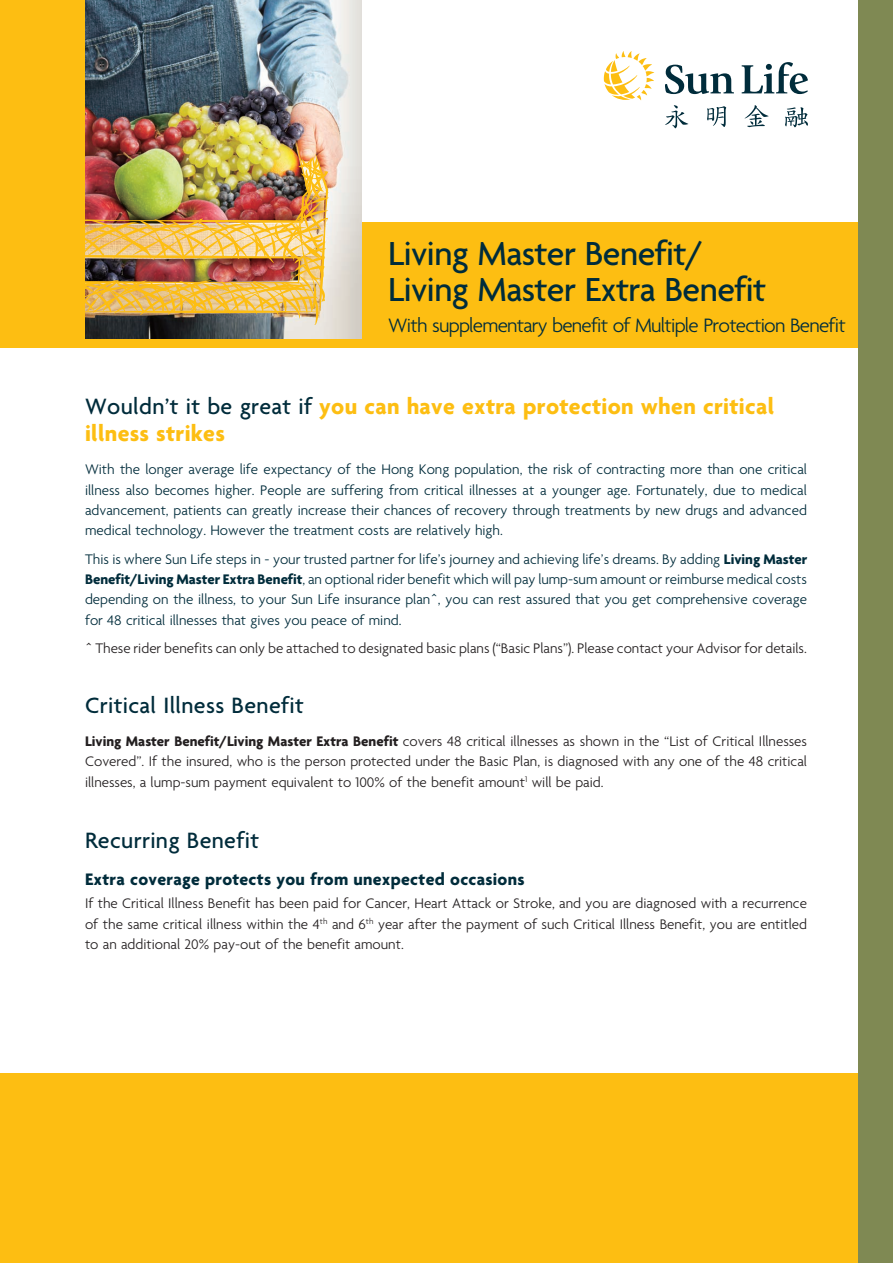
<style>
.page{position:relative;width:893px;height:1263px;background:#fff}
.page>*{position:absolute;margin:0;border:0;box-sizing:border-box;transform-origin:0 0}
.t1{font:500 36px "Agenda";letter-spacing:-.015em;color:#002c3b}
._01_Heading_1{font:700 24px/27px "Agenda";letter-spacing:.015em;color:#fdbe12}
._01_Heading_1-2{font:500 24px "Agenda";letter-spacing:.015em;color:#002c3b}
.t2{font:300 21px "Agenda";letter-spacing:-.035em;color:#002c3b}
._02_Heading_2{font:700 18px "Agenda";letter-spacing:.015em;color:#002c3b}
._00_Body_text{font:300 15px/20.2px "Agenda";color:#002c3b;text-align:justify}
._00_Body_text-2{font:300 15px/20.2px "Agenda";color:#231f20;text-align:justify}
.s1{font-weight:500;color:#002c3b}
.s2{font-weight:700}
</style>
<div class="page">
<svg style="left:604px;top:51px;width:50px;height:49px"></svg>
<svg style="left:665px;top:65px;width:69px;height:29px"></svg>
<svg style="left:742px;top:62px;width:66px;height:32px"></svg>
<svg style="left:665px;top:105px;width:23px;height:23px"></svg>
<svg style="left:707px;top:106px;width:19px;height:21px"></svg>
<svg style="left:745px;top:105px;width:23px;height:22px"></svg>
<svg style="left:785px;top:107px;width:23px;height:20px"></svg>
<div style="left:0;top:0;width:85px;height:348px;background:#fdbe12"></div>
<div style="left:356px;top:222px;width:505px;height:126px;background:#fdbe12"></div>
<img style="left:85px;top:0;width:276px;height:339px">
<img style="left:85px;top:143px;width:244px;height:182px">
<div style="left:0;top:339px;width:859px;height:9px;background:#fdbe12"></div>
<div style="left:0;top:1074px;width:893px;height:189px;background:#fdbe12"></div>
<div style="left:859px;top:0;width:34px;height:1263px;background:#7f8953"></div>
<p class="t1" style="left:388px;top:234px;width:316px">Living Master Benefit/</p>
<p class="t1" style="left:388px;top:270px;width:379px">Living Master Extra Benefit</p>
<p class="t2" style="left:388px;top:313px;width:459px">With supplementary benefit of Multiple Protection Benefit</p>
<p class="_01_Heading_1" style="left:85px;top:395px;width:691px"><span class="s1">Wouldn’t it be great if</span> you can have extra protection when critical illness strikes</p>
<p class="_00_Body_text" style="left:85px;top:460px;width:723px">With the longer average life expectancy of the Hong Kong population, the risk of contracting more than one critical illness also becomes higher. People are suffering from critical illnesses at a younger age. Fortunately, due to medical advancement, patients can greatly increase their chances of recovery through treatments by new drugs and advanced medical technology. However the treatment costs are relatively high.</p>
<p class="_00_Body_text" style="left:85px;top:550px;width:724px">This is where Sun Life steps in - your trusted partner for life’s journey and achieving life’s dreams. By adding <span class="s2">Living Master Benefit/Living Master Extra Benefit</span>, an optional rider benefit which will pay lump-sum amount or reimburse medical costs depending on the illness, to your Sun Life insurance plan^, you can rest assured that you get comprehensive coverage for 48 critical illnesses that gives you peace of mind.</p>
<p class="_00_Body_text-2" style="left:85px;top:639px;width:723px">^ These rider benefits can only be attached to designated basic plans (“Basic Plans”). Please contact your Advisor for details.</p>
<p class="_01_Heading_1-2" style="left:85px;top:692px;width:220px">Critical Illness Benefit</p>
<p class="_00_Body_text-2" style="left:85px;top:732px;width:723px"><span class="s2">Living Master Benefit/Living Master Extra Benefit</span> covers 48 critical illnesses as shown in the “List of Critical Illnesses Covered”. If the insured, who is the person protected under the Basic Plan, is diagnosed with any one of the 48 critical illnesses, a lump-sum payment equivalent to 100% of the benefit amount<sup>1</sup> will be paid.</p>
<p class="_01_Heading_1-2" style="left:85px;top:827px;width:175px">Recurring Benefit</p>
<p class="_02_Heading_2" style="left:85px;top:869px;width:441px">Extra coverage protects you from unexpected occasions</p>
<p class="_00_Body_text-2" style="left:85px;top:894px;width:724px">If the Critical Illness Benefit has been paid for Cancer, Heart Attack or Stroke, and you are diagnosed with a recurrence of the same critical illness within the 4<sup>th</sup> and 6<sup>th</sup> year after the payment of such Critical Illness Benefit, you are entitled to an additional 20% pay-out of the benefit amount.</p>
</div>
